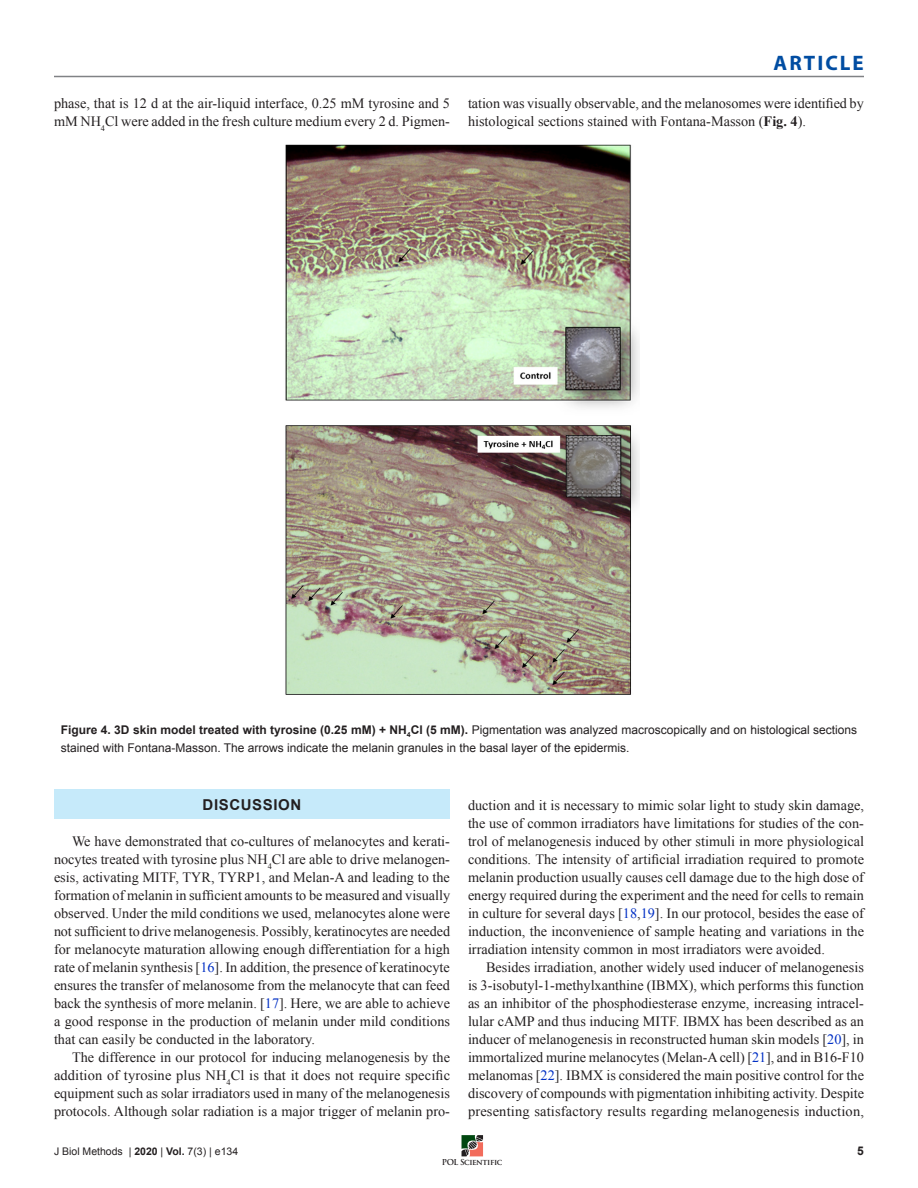
<style>
.page{position:relative;width:918px;height:1188px;background:#fff}
.page>*{position:absolute;margin:0;border:0;box-sizing:border-box;transform-origin:0 0}
.t1{font:700 21px "Myriad Pro";letter-spacing:.095em;color:#014da2}
.Section_Header{font:700 15px "Arial";letter-spacing:.04em;color:#231f20}
.Body{font:14.25px/18px "Times New Roman";color:#231f20;text-align:justify}
.Figure_Legend_-_Span{font:12px/18px "Arial";color:#231f20}
.t2{font:700 12px "Arial";color:#231f20}
.t3{font:10.5px "Arial";color:#231f20}
.t4{font:700 7.95px "Trajan Pro";letter-spacing:-.05em;color:#231f20}
.s1{font-weight:700}
.s2{color:#002fc4}
</style>
<div class="page">
<svg style="left:462px;top:1135px;width:21px;height:21px"></svg>
<hr style="left:54px;top:76px;width:810px;height:1px;background:#808285">
<img style="left:285px;top:144px;width:354px;height:551px">
<div style="left:54px;top:789px;width:396px;height:30px;background:#c6eafa"></div>
<h1 class="t1" style="left:774px;top:49px;width:92px">ARTICLE</h1>
<p class="Body" style="left:54px;top:94px;width:398px">phase, that is 12 d at the air-liquid interface, 0.25 mM tyrosine and 5 mM NH<sub>4</sub>Cl were added in the fresh culture medium every 2 d. Pigmen-</p>
<p class="Body" style="left:468px;top:94px;width:397px">tation was visually observable, and the melanosomes were identified by histological sections stained with Fontana-Masson (<span class="s1">Fig. 4</span>).</p>
<p class="Figure_Legend_-_Span" style="left:61px;top:720px;width:798px"><span class="s1">Figure 4. 3D skin model treated with tyrosine (0.25 mM) + NH</span><sub>4</sub><span class="s1">Cl (5 mM).</span> Pigmentation was analyzed macroscopically and on histological sections stained with Fontana-Masson. The arrows indicate the melanin granules in the basal layer of the epidermis.</p>
<p class="Section_Header" style="left:203px;top:795px;width:100px">DISCUSSION</p>
<p class="Body" style="left:54px;top:832px;width:398px;text-indent:18px">We have demonstrated that co-cultures of melanocytes and kerati&shy;nocytes treated with tyrosine plus NH<sub>4</sub>Cl are able to drive melanogen&shy;esis, activating MITF, TYR, TYRP1, and Melan-A and leading to the formation of melanin in sufficient amounts to be measured and visually observed. Under the mild conditions we used, melanocytes alone were not sufficient to drive melanogenesis. Possibly, keratinocytes are needed for melanocyte maturation allowing enough differentiation for a high rate of melanin synthesis [<span class="s2">16</span>]. In addition, the presence of keratinocyte ensures the transfer of melanosome from the melanocyte that can feed back the synthesis of more melanin. [<span class="s2">17</span>]. Here, we are able to achieve a good response in the production of melanin under mild conditions that can easily be conducted in the laboratory.</p>
<p class="Body" style="left:54px;top:1048px;width:398px;text-indent:18px">The difference in our protocol for inducing melanogenesis by the addition of tyrosine plus NH<sub>4</sub>Cl is that it does not require specific equipment such as solar irradiators used in many of the melanogenesis protocols. Although solar radiation is a major trigger of melanin pro-</p>
<p class="Body" style="left:468px;top:796px;width:398px">duction and it is necessary to mimic solar light to study skin damage, the use of common irradiators have limitations for studies of the con&shy;trol of melanogenesis induced by other stimuli in more physiological conditions. The intensity of artificial irradiation required to promote melanin production usually causes cell damage due to the high dose of energy required during the experiment and the need for cells to remain in culture for several days [<span class="s2">18</span>,<span class="s2">19</span>]. In our protocol, besides the ease of induction, the inconvenience of sample heating and variations in the irradiation intensity common in most irradiators were avoided.</p>
<p class="Body" style="left:468px;top:958px;width:398px;text-indent:18px">Besides irradiation, another widely used inducer of melanogenesis is 3-isobutyl-1-methylxanthine (IBMX), which performs this function as an inhibitor of the phosphodiesterase enzyme, increasing intracel&shy;lular cAMP and thus inducing MITF. IBMX has been described as an inducer of melanogenesis in reconstructed human skin models [<span class="s2">20</span>], in immortalized murine melanocytes (Melan-A cell) [<span class="s2">21</span>], and in B16-F10 melanomas [<span class="s2">22</span>]. IBMX is considered the main positive control for the discovery of compounds with pigmentation inhibiting activity. Despite presenting satisfactory results regarding melanogenesis induction,</p>
<p class="t3" style="left:54px;top:1144px;width:186px">J Biol Methods | <span class="s1">2020</span> | <span class="s1">Vol.</span> 7(3) | e134</p>
<p class="t2" style="left:857px;top:1143px;width:8px">5</p>
<p class="t4" style="left:442px;top:1158px;width:62px">POL Scientific</p>
</div>
